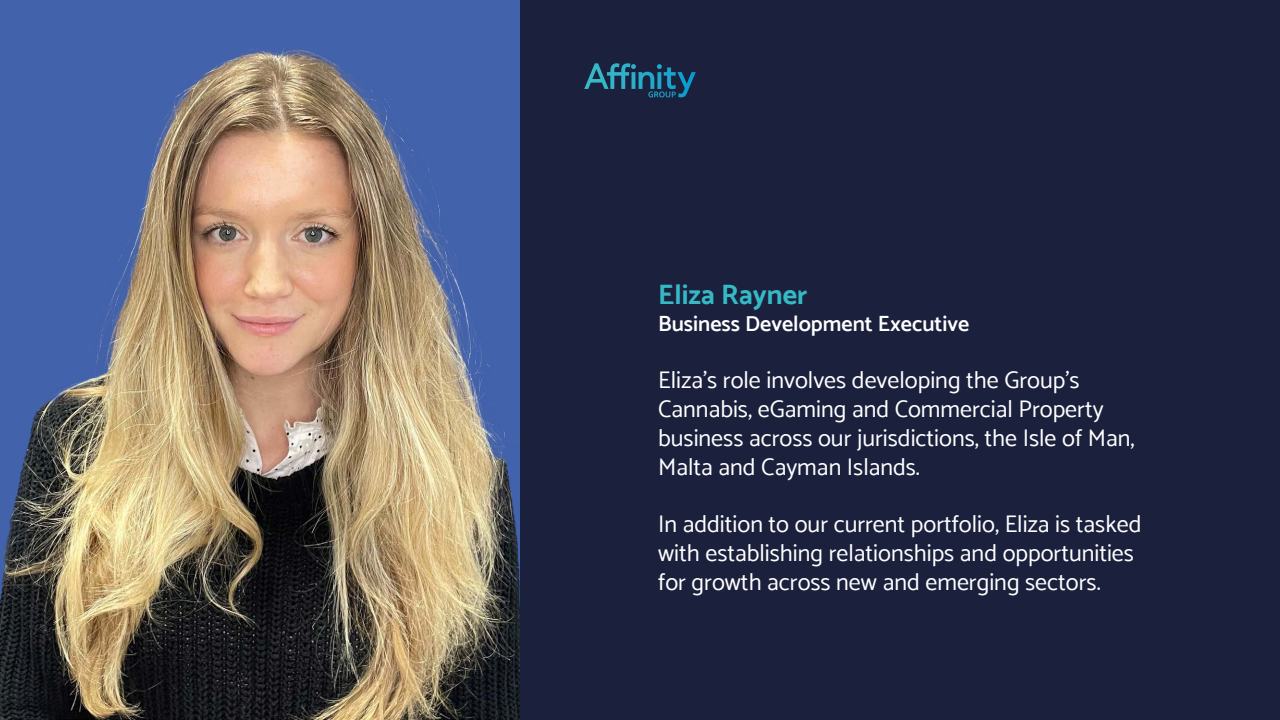
<style>
.page{position:relative;width:1280px;height:720px;background:#1b203d}
.page>*{position:absolute;margin:0;border:0;box-sizing:border-box;transform-origin:0 0}
.t1{font:700 28px "Catamaran";color:#35b9c5}
.t2{font:24px/28.8px "Catamaran";color:#fff}
.t3{font:600 22px "Catamaran";color:#fff}
</style>
<div class="page">
<svg style="left:584px;top:63px;width:112px;height:34px"></svg>
<img style="left:0;top:8px;width:520px;height:712px">
<p class="t1" style="left:658px;top:278px;width:151px">Eliza Rayner</p>
<p class="t3" style="left:658px;top:310px;width:313px">Business Development Executive</p>
<p class="t2" style="left:658px;top:366px;width:478px">Eliza’s role involves developing the Group’s Cannabis, eGaming and Commercial Property business across our jurisdictions, the Isle of Man, Malta and Cayman Islands.</p>
<p class="t2" style="left:658px;top:510px;width:485px">In addition to our current portfolio, Eliza is tasked with establishing relationships and opportunities for growth across new and emerging sectors.</p>
</div>
